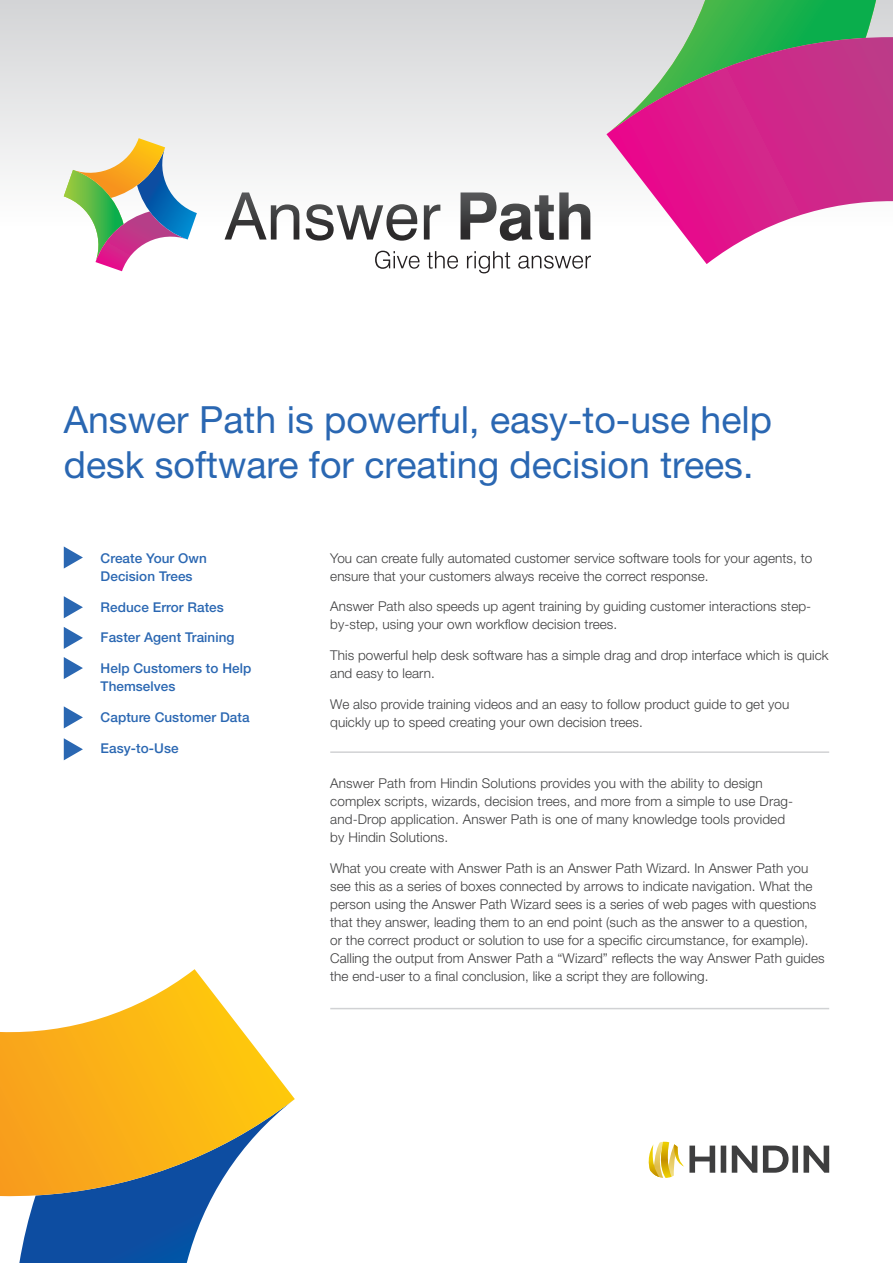
<style>
.page{position:relative;width:893px;height:1263px;background:#fff}
.page>*{position:absolute;margin:0;border:0;box-sizing:border-box;transform-origin:0 0}
.Heading{font:37.5px/45px "Helvetica Neue LT Std";color:#2a67b2}
.Body_Copy{font:300 13.5px/18px "Helvetica Neue LT Std";letter-spacing:.005em;color:#3e3e3f}
.Body_Copy-2{font:500 13.5px/18px "Helvetica Neue LT Std";letter-spacing:.005em;color:#2a67b2}
</style>
<div class="page">
<div style="left:0;top:0;width:893px;height:225px;background:linear-gradient(to bottom,#d3d4d6,#fefefe)"></div>
<svg style="left:64px;top:546px;width:19px;height:22px"></svg>
<svg style="left:64px;top:596px;width:19px;height:22px"></svg>
<svg style="left:64px;top:627px;width:19px;height:22px"></svg>
<svg style="left:64px;top:657px;width:19px;height:22px"></svg>
<svg style="left:64px;top:706px;width:19px;height:22px"></svg>
<svg style="left:64px;top:738px;width:19px;height:22px"></svg>
<hr style="left:330px;top:751px;width:499px;height:2px;background:#d1d2d4">
<hr style="left:330px;top:1008px;width:499px;height:1px;background:#d1d2d4">
<svg style="left:606px;top:0;width:287px;height:37px"></svg>
<svg style="left:606px;top:37px;width:287px;height:227px"></svg>
<svg style="left:648px;top:1142px;width:181px;height:36px"></svg>
<svg style="left:64px;top:138px;width:133px;height:133px"></svg>
<svg style="left:225px;top:192px;width:365px;height:49px"></svg>
<svg style="left:375px;top:251px;width:45px;height:18px"></svg>
<svg style="left:427px;top:251px;width:31px;height:18px"></svg>
<svg style="left:467px;top:251px;width:43px;height:22px"></svg>
<svg style="left:518px;top:256px;width:73px;height:13px"></svg>
<svg style="left:19px;top:1198px;width:193px;height:65px"></svg>
<svg style="left:0;top:969px;width:295px;height:229px"></svg>
<p class="Heading" style="left:64px;top:397px;width:710px">Answer Path is powerful, easy-to-use help desk software for creating decision trees.</p>
<p class="Body_Copy-2" style="left:101px;top:549px;width:108px">Create Your Own<br>Decision Trees</p>
<p class="Body_Copy-2" style="left:101px;top:597px;width:125px">Reduce Error Rates</p>
<p class="Body_Copy-2" style="left:101px;top:628px;width:135px">Faster Agent Training</p>
<p class="Body_Copy-2" style="left:101px;top:659px;width:152px">Help Customers to Help<br>Themselves</p>
<p class="Body_Copy-2" style="left:101px;top:708px;width:150px">Capture Customer Data</p>
<p class="Body_Copy-2" style="left:101px;top:739px;width:79px">Easy-to-Use</p>
<p class="Body_Copy" style="left:330px;top:548px;width:484px">You can create fully automated customer service software tools for your agents, to ensure that your customers always receive the correct response.</p>
<p class="Body_Copy" style="left:330px;top:597px;width:482px">Answer Path also speeds up agent training by guiding customer interactions step&shy;by-step, using your own workflow decision trees.</p>
<p class="Body_Copy" style="left:330px;top:646px;width:500px">This powerful help desk software has a simple drag and drop interface which is quick and easy to learn.</p>
<p class="Body_Copy" style="left:330px;top:695px;width:461px">We also provide training videos and an easy to follow product guide to get you quickly up to speed creating your own decision trees.</p>
<p class="Body_Copy" style="left:330px;top:774px;width:464px">Answer Path from Hindin Solutions provides you with the ability to design complex scripts, wizards, decision trees, and more from a simple to use Drag&shy;and-Drop application. Answer Path is one of many knowledge tools provided by Hindin Solutions.</p>
<p class="Body_Copy" style="left:330px;top:859px;width:496px">What you create with Answer Path is an Answer Path Wizard. In Answer Path you see this as a series of boxes connected by arrows to indicate navigation. What the person using the Answer Path Wizard sees is a series of web pages with questions that they answer, leading them to an end point (such as the answer to a question,<br>or the correct product or solution to use for a specific circumstance, for example).<br>Calling the output from Answer Path a “Wizard” reflects the way Answer Path guides the end-user to a final conclusion, like a script they are following.</p>
</div>
